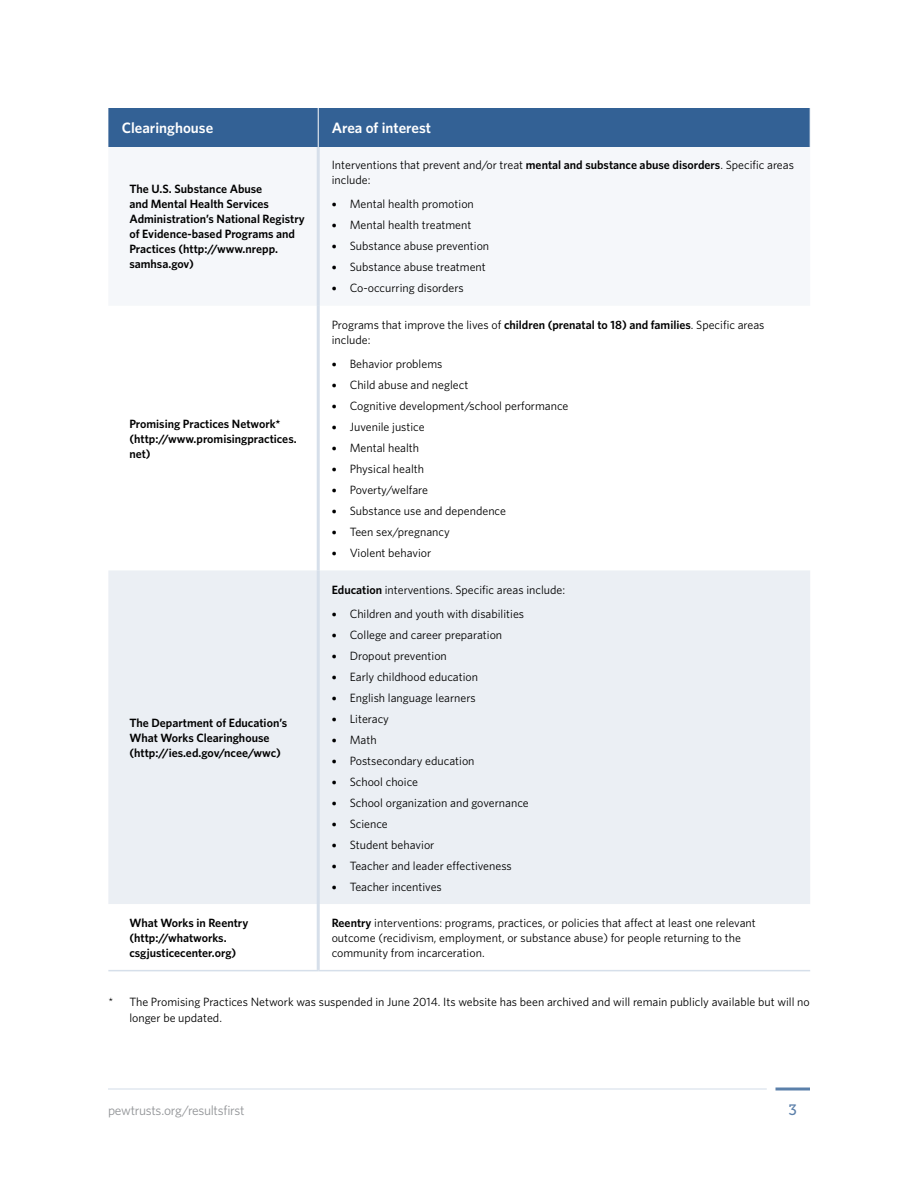
<style>
.page{position:relative;width:918px;height:1188px;background:#fff}
.page>*{position:absolute;margin:0;border:0;box-sizing:border-box;transform-origin:0 0}
.t1{font:600 15px "Whitney";color:#fff}
.t2{font:15px "Museo Slab 500";color:#5c80aa}
.t3{font:13.5px "Whitney";letter-spacing:-.025em;color:#939598}
.t4{font:12px/15px "Whitney";color:#000}
.t5{font:600 12px/15px "Whitney";color:#000}
.s1{font-weight:600}
.s2{font-family:"Museo Sans 500"}
</style>
<div class="page">
<hr style="left:108px;top:1088px;width:659px;height:2px;background:#336195">
<hr style="left:776px;top:1088px;width:34px;height:2px;background:#336195">
<div style="left:108px;top:108px;width:702px;height:39px;background:#336195"></div>
<div style="left:108px;top:570px;width:702px;height:334px;background:#ebeff4"></div>
<hr style="left:318px;top:108px;width:1px;height:39px;background:#fff">
<hr style="left:317px;top:147px;width:3px;height:159px;background:#d6dfea">
<hr style="left:317px;top:306px;width:3px;height:264px;background:#d6dfea">
<hr style="left:317px;top:570px;width:3px;height:334px;background:#d6dfea">
<hr style="left:317px;top:904px;width:3px;height:66px;background:#d6dfea">
<hr style="left:108px;top:970px;width:210px;height:1px;background:#d6dfea">
<hr style="left:318px;top:970px;width:492px;height:1px;background:#d6dfea">
<p class="t1" style="left:122px;top:118px;width:93px">Clearinghouse</p>
<p class="t1" style="left:332px;top:118px;width:101px">Area of interest</p>
<p class="t5" style="left:129px;top:181px;width:177px">The U.S. Substance Abuse<br>and Mental Health Services<br>Administration’s National Registry of Evidence-based Programs and<br>Practices (http://www.nrepp. samhsa.gov)</p>
<p class="t5" style="left:129px;top:416px;width:169px">Promising Practices Network* (http://www.promisingpractices. net)</p>
<p class="t5" style="left:129px;top:715px;width:159px">The Department of Education’s<br>What Works Clearinghouse (http://ies.ed.gov/ncee/wwc)</p>
<p class="t4" style="left:332px;top:157px;width:464px">Interventions that prevent and/or treat <span class="s1">mental and substance abuse disorders</span>. Specific areas include:</p>
<p class="t4" style="left:332px;top:196px;width:144px"><span class="s2">•</span> Mental health promotion</p>
<p class="t4" style="left:332px;top:217px;width:141px"><span class="s2">•</span> Mental health treatment</p>
<p class="t4" style="left:332px;top:238px;width:159px"><span class="s2">•</span> Substance abuse prevention</p>
<p class="t4" style="left:332px;top:259px;width:156px"><span class="s2">•</span> Substance abuse treatment</p>
<p class="t4" style="left:332px;top:280px;width:134px"><span class="s2">•</span> Co-occurring disorders</p>
<p class="t4" style="left:332px;top:317px;width:434px">Programs that improve the lives of <span class="s1">children (prenatal to 18) and families</span>. Specific areas include:</p>
<p class="t4" style="left:332px;top:356px;width:112px"><span class="s2">•</span> Behavior problems</p>
<p class="t4" style="left:332px;top:377px;width:138px"><span class="s2">•</span> Child abuse and neglect</p>
<p class="t4" style="left:332px;top:398px;width:238px"><span class="s2">•</span> Cognitive development/school performance</p>
<p class="t4" style="left:332px;top:419px;width:94px"><span class="s2">•</span> Juvenile justice</p>
<p class="t4" style="left:332px;top:440px;width:89px"><span class="s2">•</span> Mental health</p>
<p class="t4" style="left:332px;top:461px;width:94px"><span class="s2">•</span> Physical health</p>
<p class="t4" style="left:332px;top:482px;width:98px"><span class="s2">•</span> Poverty/welfare</p>
<p class="t4" style="left:332px;top:503px;width:176px"><span class="s2">•</span> Substance use and dependence</p>
<p class="t4" style="left:332px;top:524px;width:120px"><span class="s2">•</span> Teen sex/pregnancy</p>
<p class="t4" style="left:332px;top:545px;width:101px"><span class="s2">•</span> Violent behavior</p>
<p class="t4" style="left:332px;top:582px;width:235px"><span class="s1">Education</span> interventions. Specific areas include:</p>
<p class="t4" style="left:332px;top:606px;width:194px"><span class="s2">•</span> Children and youth with disabilities</p>
<p class="t4" style="left:332px;top:627px;width:172px"><span class="s2">•</span> College and career preparation</p>
<p class="t4" style="left:332px;top:648px;width:117px"><span class="s2">•</span> Dropout prevention</p>
<p class="t4" style="left:332px;top:669px;width:148px"><span class="s2">•</span> Early childhood education</p>
<p class="t4" style="left:332px;top:690px;width:145px"><span class="s2">•</span> English language learners</p>
<p class="t4" style="left:332px;top:711px;width:59px"><span class="s2">•</span> Literacy</p>
<p class="t4" style="left:332px;top:732px;width:46px"><span class="s2">•</span> Math</p>
<p class="t4" style="left:332px;top:753px;width:144px"><span class="s2">•</span> Postsecondary education</p>
<p class="t4" style="left:332px;top:774px;width:88px"><span class="s2">•</span> School choice</p>
<p class="t4" style="left:332px;top:795px;width:198px"><span class="s2">•</span> School organization and governance</p>
<p class="t4" style="left:332px;top:816px;width:58px"><span class="s2">•</span> Science</p>
<p class="t4" style="left:332px;top:837px;width:104px"><span class="s2">•</span> Student behavior</p>
<p class="t4" style="left:332px;top:858px;width:182px"><span class="s2">•</span> Teacher and leader effectiveness</p>
<p class="t4" style="left:332px;top:879px;width:112px"><span class="s2">•</span> Teacher incentives</p>
<p class="t5" style="left:129px;top:915px;width:120px">What Works in Reentry (http://whatworks. csgjusticecenter.org)</p>
<p class="t4" style="left:332px;top:915px;width:426px"><span class="s1">Reentry</span> interventions: programs, practices, or policies that affect at least one relevant outcome (recidivism, employment, or substance abuse) for people returning to the community from incarceration.</p>
<p class="t4" style="left:129px;top:993px;width:682px;line-height:16.5px;text-indent:-21px">* The Promising Practices Network was suspended in June 2014. Its website has been archived and will remain publicly available but will no longer be updated.</p>
<p class="t3" style="left:108px;top:1101px;width:138px">pewtrusts.org/resultsfirst</p>
<p class="t2" style="left:788px;top:1101px;width:10px">3</p>
</div>
